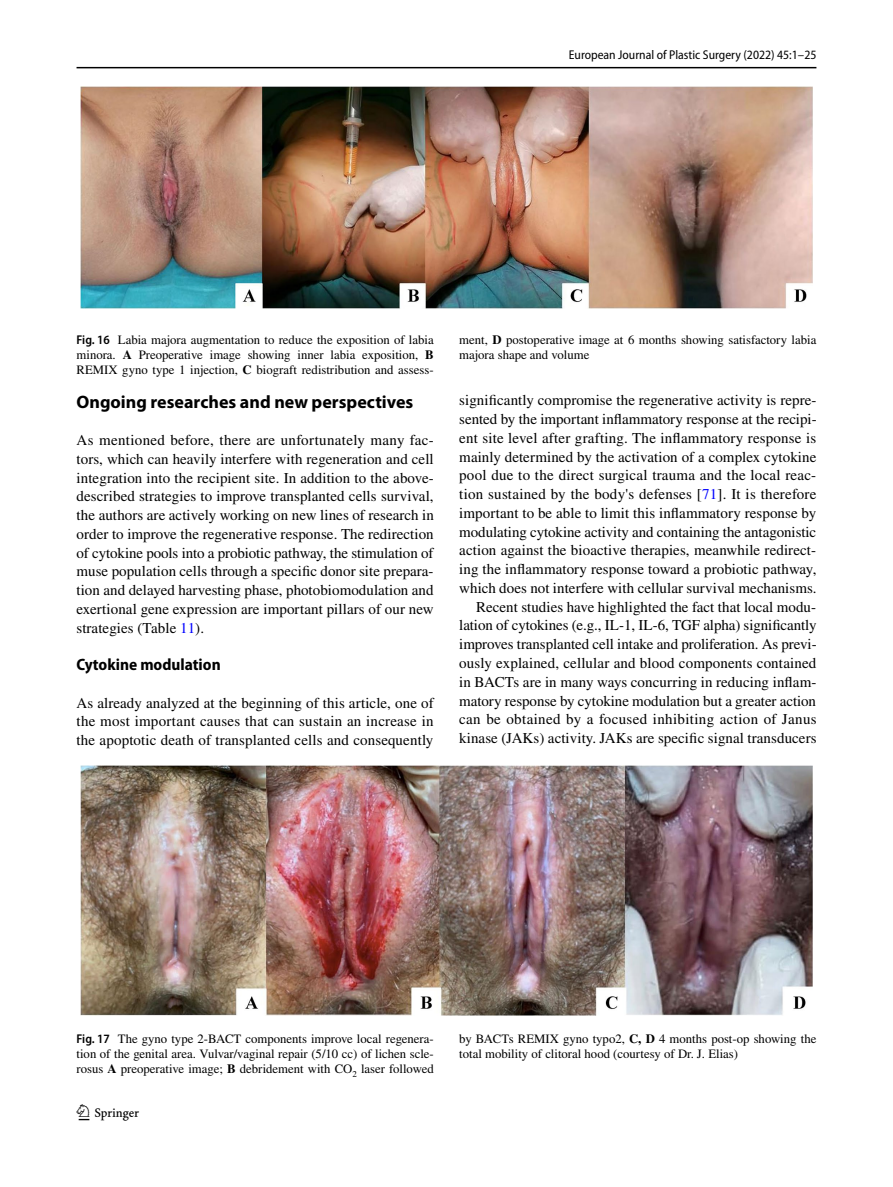
<style>
.page{position:relative;width:893px;height:1187px;background:#fff}
.page>*{position:absolute;margin:0;border:0;box-sizing:border-box;transform-origin:0 0}
.t1{font:22.5px "Springnew Regular 2";color:#000}
.t2{font:700 18px "Myriad Pro";color:#000}
.t3{font:700 semi-condensed 16.5px "Myriad Pro";color:#000}
.t4{font:15px/18.8px "STIX";letter-spacing:.005em;color:#000;text-align:justify}
.t5{font:12.75px/15px "STIX";color:#000;text-align:justify}
.t6{font:semi-condensed 12.75px "Myriad Pro";color:#000}
.s1{font-family:"Myriad Pro";font-weight:600;font-stretch:semi-condensed}
.s2{font-weight:700}
.s3{color:#00f}
</style>
<div class="page">
<hr style="left:77px;top:67px;width:739px;height:1px;background:#000">
<img style="left:81px;top:87px;width:731px;height:221px">
<img style="left:81px;top:765px;width:731px;height:250px">
<p class="t6" style="left:569px;top:48px;width:249px">European Journal of Plastic Surgery (2022) 45:1–25</p>
<p class="t5" style="left:77px;top:333px;width:359px"><span class="s1">Fig. 16</span> Labia majora augmentation to reduce the exposition of labia minora. <span class="s2">A</span> Preoperative image showing inner labia exposition, <span class="s2">B </span>REMIX gyno type 1 injection, <span class="s2">C</span> biograft redistribution and assess-</p>
<p class="t5" style="left:459px;top:333px;width:359px">ment, <span class="s2">D</span> postoperative image at 6 months showing satisfactory labia majora shape and volume</p>
<p class="t2" style="left:77px;top:389px;width:338px">Ongoing researches and new perspectives</p>
<p class="t4" style="left:77px;top:431px;width:359px">As mentioned before, there are unfortunately many fac&shy;tors, which can heavily interfere with regeneration and cell integration into the recipient site. In addition to the above&shy;described strategies to improve transplanted cells survival, the authors are actively working on new lines of research in order to improve the regenerative response. The redirection of cytokine pools into a probiotic pathway, the stimulation of muse population cells through a specific donor site prepara&shy;tion and delayed harvesting phase, photobiomodulation and exertional gene expression are important pillars of our new strategies (Table <span class="s3">11</span>).</p>
<p class="t3" style="left:77px;top:655px;width:146px">Cytokine modulation</p>
<p class="t4" style="left:77px;top:694px;width:359px">As already analyzed at the beginning of this article, one of the most important causes that can sustain an increase in the apoptotic death of transplanted cells and consequently</p>
<p class="t4" style="left:459px;top:392px;width:359px;text-align:right">significantly compromise the regenerative activity is repre&shy;sented by the important inflammatory response at the recipi&shy;ent site level after grafting. The inflammatory response is mainly determined by the activation of a complex cytokine pool due to the direct surgical trauma and the local reac&shy;tion sustained by the body's defenses [<span class="s3">71</span>]. It is therefore important to be able to limit this inflammatory response by modulating cytokine activity and containing the antagonistic action against the bioactive therapies, meanwhile redirect&shy;ing the inflammatory response toward a probiotic pathway, which does not interfere with cellular survival mechanisms.<br>Recent studies have highlighted the fact that local modu&shy;lation of cytokines (e.g., IL-1, IL-6, TGF alpha) significantly improves transplanted cell intake and proliferation. As previ&shy;ously explained, cellular and blood components contained in BACTs are in many ways concurring in reducing inflam&shy;matory response by cytokine modulation but a greater action can be obtained by a focused inhibiting action of Janus kinase (JAKs) activity. JAKs are specific signal transducers</p>
<p class="t5" style="left:77px;top:1032px;width:359px"><span class="s1">Fig. 17</span> The gyno type 2-BACT components improve local regenera&shy;tion of the genital area. Vulvar/vaginal repair (5/10 cc) of lichen scle&shy;rosus <span class="s2">A</span> preoperative image; <span class="s2">B</span> debridement with CO<sub>2</sub> laser followed</p>
<p class="t5" style="left:459px;top:1032px;width:359px">by BACTs REMIX gyno typo2, <span class="s2">C, D</span> 4 months post-op showing the total mobility of clitoral hood (courtesy of Dr. J. Elias)</p>
<h1 class="t1" style="left:79px;top:1104px;width:62px">1 3</h1>
</div>
